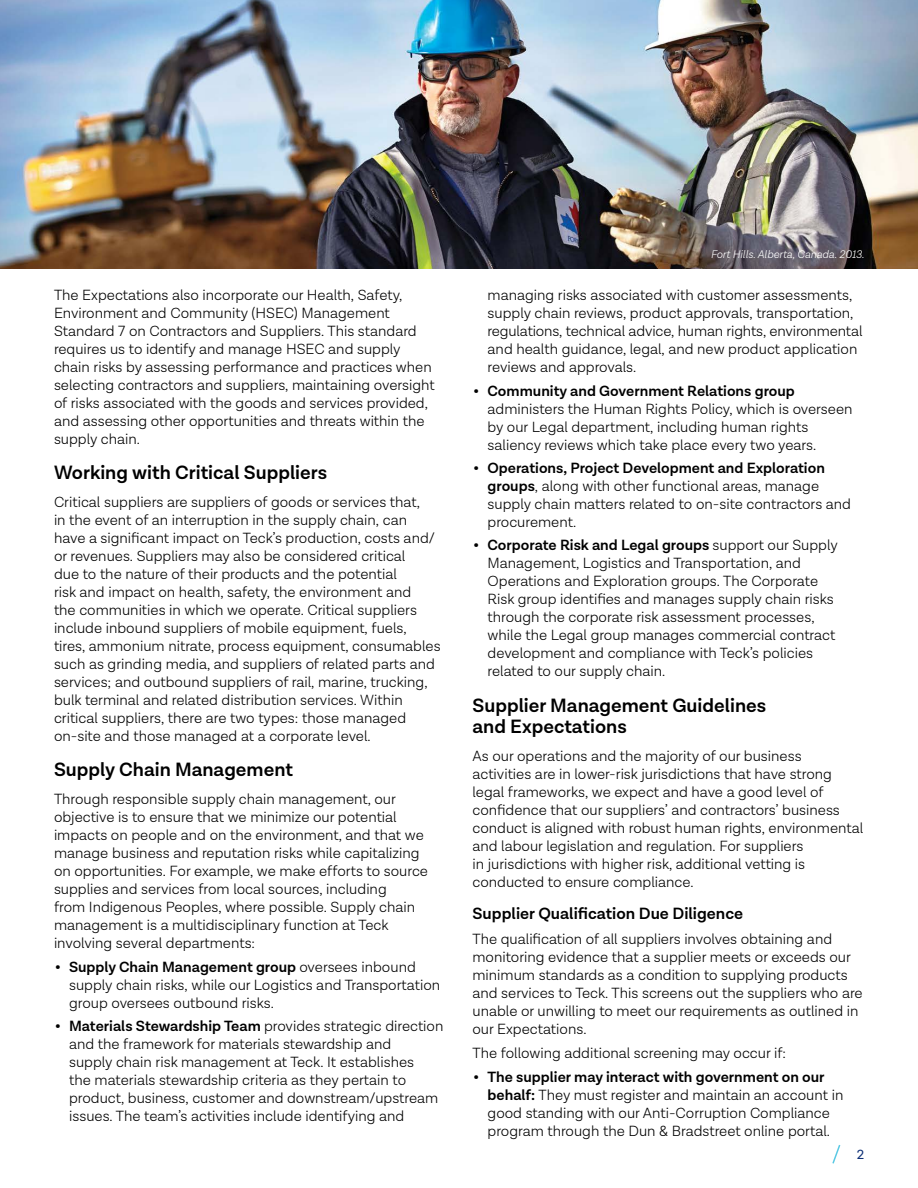
<style>
.page{position:relative;width:918px;height:1188px;background:#fff}
.page>*{position:absolute;margin:0;border:0;box-sizing:border-box;transform-origin:0 0}
.t1{font:600 19.5px/21.6px "Lota Grotesque";color:#000}
.t2{font:600 16.5px "Lota Grotesque";color:#000}
.t3{font:300 15px/18px "Lota Grotesque";color:#000}
.t4{font:13.5px "Lota Grotesque";color:#0d2f76}
.t5{font:italic 300 11.25px "Lota Grotesque";color:#fff}
.s1{font-size:22.5px}
.s2{font-weight:600}
</style>
<div class="page">
<svg style="left:832px;top:1145px;width:9px;height:19px"></svg>
<img style="left:0;top:0;width:918px;height:269px">
<p class="t3" style="left:54px;top:286px;width:382px">The Expectations also incorporate our Health, Safety, Environment and Community (HSEC) Management Standard 7 on Contractors and Suppliers. This standard requires us to identify and manage HSEC and supply chain risks by assessing performance and practices when selecting contractors and suppliers, maintaining oversight of risks associated with the goods and services provided, and assessing other opportunities and threats within the supply chain.</p>
<h1 class="t1" style="left:54px;top:463px;width:275px">Working with Critical Suppliers</h1>
<p class="t3" style="left:54px;top:494px;width:388px">Critical suppliers are suppliers of goods or services that,<br>in the event of an interruption in the supply chain, can have a significant impact on Teck’s production, costs and/ or revenues. Suppliers may also be considered critical<br>due to the nature of their products and the potential<br>risk and impact on health, safety, the environment and<br>the communities in which we operate. Critical suppliers include inbound suppliers of mobile equipment, fuels, tires, ammonium nitrate, process equipment, consumables such as grinding media, and suppliers of related parts and services; and outbound suppliers of rail, marine, trucking, bulk terminal and related distribution services. Within critical suppliers, there are two types: those managed on-site and those managed at a corporate level.</p>
<h1 class="t1" style="left:54px;top:760px;width:240px">Supply Chain Management</h1>
<p class="t3" style="left:54px;top:791px;width:376px">Through responsible supply chain management, our objective is to ensure that we minimize our potential impacts on people and on the environment, and that we manage business and reputation risks while capitalizing on opportunities. For example, we make efforts to source supplies and services from local sources, including<br>from Indigenous Peoples, where possible. Supply chain management is a multidisciplinary function at Teck involving several departments:</p>
<p class="t3" style="left:69px;top:958px;width:373px;text-indent:-15px"><span class="s1">•</span> <span class="s2">Supply Chain Management group</span> oversees inbound supply chain risks, while our Logistics and Transportation group oversees outbound risks.</p>
<p class="t3" style="left:69px;top:1017px;width:376px;text-indent:-15px"><span class="s1">•</span> <span class="s2">Materials Stewardship Team</span> provides strategic direction and the framework for materials stewardship and<br>supply chain risk management at Teck. It establishes<br>the materials stewardship criteria as they pertain to product, business, customer and downstream/upstream issues. The team’s activities include identifying and</p>
<p class="t5" style="left:711px;top:248px;width:155px">Fort Hills. Alberta, Canada. 2013.</p>
<p class="t3" style="left:488px;top:286px;width:376px">managing risks associated with customer assessments, supply chain reviews, product approvals, transportation, regulations, technical advice, human rights, environmental and health guidance, legal, and new product application reviews and approvals.</p>
<p class="t3" style="left:488px;top:382px;width:366px;text-indent:-15px"><span class="s1">•</span> <span class="s2">Community and Government Relations group </span>administers the Human Rights Policy, which is overseen by our Legal department, including human rights saliency reviews which take place every two years.</p>
<p class="t3" style="left:488px;top:459px;width:365px;text-indent:-15px"><span class="s1">•</span> <span class="s2">Operations, Project Development and Exploration groups</span>, along with other functional areas, manage supply chain matters related to on-site contractors and procurement.</p>
<p class="t3" style="left:488px;top:537px;width:352px;text-indent:-15px"><span class="s1">•</span> <span class="s2">Corporate Risk and Legal groups</span> support our Supply Management, Logistics and Transportation, and Operations and Exploration groups. The Corporate Risk group identifies and manages supply chain risks through the corporate risk assessment processes, while the Legal group manages commercial contract development and compliance with Teck’s policies related to our supply chain.</p>
<h1 class="t1" style="left:472px;top:695px;width:295px">Supplier Management Guidelines and Expectations</h1>
<p class="t3" style="left:472px;top:747px;width:392px">As our operations and the majority of our business activities are in lower-risk jurisdictions that have strong legal frameworks, we expect and have a good level of confidence that our suppliers’ and contractors’ business conduct is aligned with robust human rights, environmental and labour legislation and regulation. For suppliers<br>in jurisdictions with higher risk, additional vetting is conducted to ensure compliance.</p>
<p class="t2" style="left:472px;top:904px;width:272px">Supplier Qualification Due Diligence</p>
<p class="t3" style="left:472px;top:930px;width:392px">The qualification of all suppliers involves obtaining and monitoring evidence that a supplier meets or exceeds our minimum standards as a condition to supplying products and services to Teck. This screens out the suppliers who are unable or unwilling to meet our requirements as outlined in our Expectations.</p>
<p class="t3" style="left:472px;top:1045px;width:315px">The following additional screening may occur if:</p>
<p class="t3" style="left:488px;top:1068px;width:357px;text-indent:-15px"><span class="s1">•</span> <span class="s2">The supplier may interact with government on our behalf:</span> They must register and maintain an account in good standing with our Anti-Corruption Compliance program through the Dun &amp; Bradstreet online portal.</p>
<p class="t4" style="left:857px;top:1147px;width:9px">2</p>
</div>
